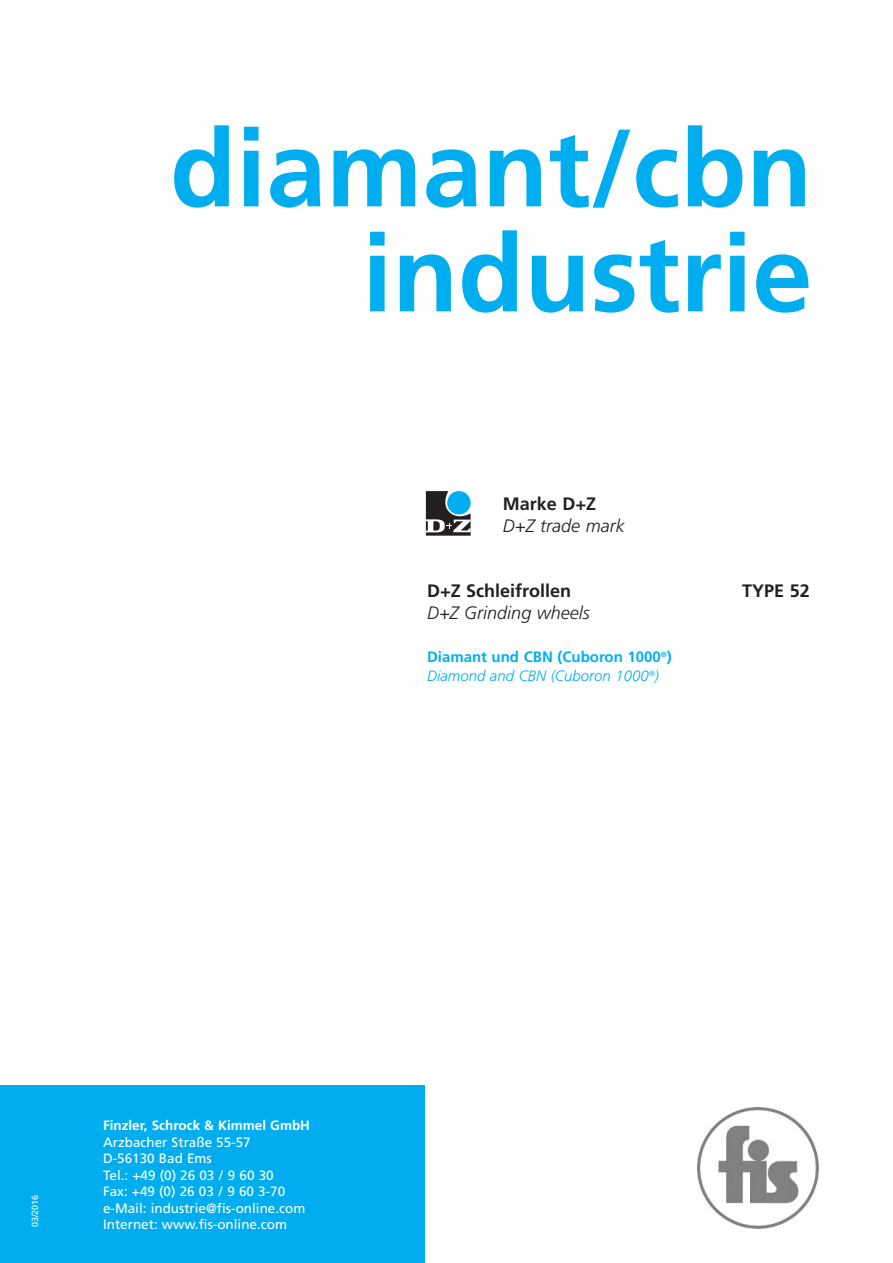
<style>
.page{position:relative;width:893px;height:1263px;background:#fff}
.page>*{position:absolute;margin:0;border:0;box-sizing:border-box;transform-origin:0 0}
.t1{font:700 108px/105px "Frutiger";color:#00aeef;text-align:right}
.t2{font:700 18px "Frutiger";color:#231f20}
.t3{font:italic 300 18px "Frutiger";color:#231f20}
.t4{font:700 15px/19.4px "Frutiger";color:#00aeef}
.t5{font:13.5px/16.5px "Frutiger";color:#fff}
.t6{font:700 13.5px "Frutiger";color:#fff}
.t7{font:9px "Frutiger";color:#fff}
.s1{font-weight:300;font-style:italic}
</style>
<div class="page">
<div style="left:0;top:1085px;width:425px;height:178px;background:#00aeef"></div>
<img style="left:698px;top:1107px;width:121px;height:122px">
<svg style="left:426px;top:491px;width:45px;height:45px"></svg>
<h1 class="t1" style="left:170px;top:125px;width:644px">diamant/cbn industrie</h1>
<h2 class="t2" style="left:503px;top:497px;width:95px">Marke D+Z</h2>
<h2 class="t3" style="left:503px;top:518px;width:123px">D+Z trade mark</h2>
<h2 class="t2" style="left:427px;top:584px;width:145px">D+Z Schleifrollen</h2>
<h2 class="t2" style="left:742px;top:584px;width:69px">TYPE 52</h2>
<h2 class="t3" style="left:427px;top:605px;width:164px">D+Z Grinding wheels</h2>
<p class="t4" style="left:427px;top:648px;width:246px">Diamant und CBN (Cuboron 1000<sup>®</sup>)<br><span class="s1">Diamond and CBN (Cuboron 1000</span><sup>®</sup><span class="s1">)</span></p>
<p class="t7" style="left:31px;top:1227px;width:34px;rotate:-90deg">03/2016</p>
<p class="t6" style="left:103px;top:1120px;width:209px">Finzler, Schrock &amp; Kimmel GmbH</p>
<p class="t5" style="left:103px;top:1134px;width:204px">Arzbacher Straße 55-57<br>D-56130 Bad Ems<br>Tel.: +49 (0) 26 03 / 9 60 30<br>Fax: +49 (0) 26 03 / 9 60 3-70 e-Mail: industrie@fis-online.com<br>Internet: www.fis-online.com</p>
</div>
